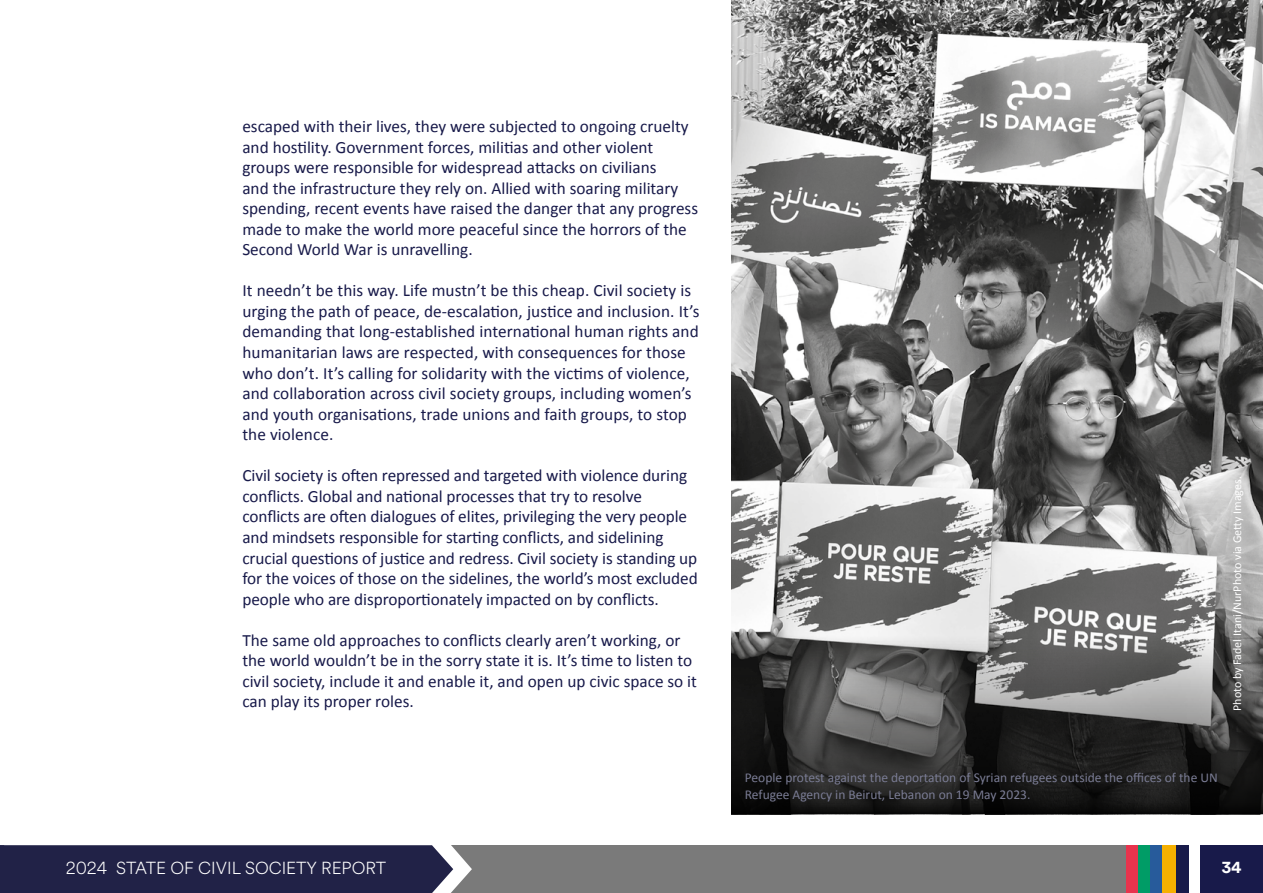
<style>
.page{position:relative;width:1263px;height:893px;background:#fff}
.page>*{position:absolute;margin:0;border:0;box-sizing:border-box;transform-origin:0 0}
.t1{font:17.25px/20.5px "Calibri";color:#181a4a}
.t2{font:300 17.25px "Circular Spotify Text";color:#fff}
.t3{font:700 17.25px "Circular Std";color:#fff}
.t4{font:13.5px/16.5px "Calibri";color:#7a7c94}
.t5{font:12px "Calibri";color:#fff}
</style>
<div class="page">
<div style="left:1168px;top:845px;width:95px;height:48px;background:#181a4a"></div>
<div style="left:866px;top:845px;width:334px;height:48px;background:#fff"></div>
<div style="left:1125px;top:845px;width:64px;height:48px;background:#181a4a"></div>
<div style="left:1124px;top:845px;width:51px;height:48px;background:#f5b000"></div>
<div style="left:1124px;top:845px;width:38px;height:48px;background:#275b9b"></div>
<div style="left:1124px;top:845px;width:25px;height:48px;background:#009c66"></div>
<div style="left:1124px;top:845px;width:14px;height:48px;background:#e8334d"></div>
<div style="left:430px;top:845px;width:695px;height:48px;background:#7a7a7a"></div>
<svg style="left:0;top:845px;width:472px;height:48px;background:#2c2d50"></svg>
<img style="left:731px;top:0;width:532px;height:815px">
<svg style="left:731px;top:635px;width:532px;height:179px;background:#464545"></svg>
<p class="t1" style="left:242px;top:116px;width:457px">escaped with their lives, they were subjected to ongoing cruelty and hostility. Government forces, militias and other violent groups were responsible for widespread attacks on civilians<br>and the infrastructure they rely on. Allied with soaring military spending, recent events have raised the danger that any progress made to make the world more peaceful since the horrors of the Second World War is unravelling.</p>
<p class="t1" style="left:242px;top:280px;width:459px">It needn’t be this way. Life mustn’t be this cheap. Civil society is urging the path of peace, de-escalation, justice and inclusion. It’s demanding that long-established international human rights and humanitarian laws are respected, with consequences for those who don’t. It’s calling for solidarity with the victims of violence, and collaboration across civil society groups, including women’s and youth organisations, trade unions and faith groups, to stop the violence.</p>
<p class="t1" style="left:242px;top:465px;width:457px">Civil society is often repressed and targeted with violence during conflicts. Global and national processes that try to resolve conflicts are often dialogues of elites, privileging the very people and mindsets responsible for starting conflicts, and sidelining crucial questions of justice and redress. Civil society is standing up for the voices of those on the sidelines, the world’s most excluded people who are disproportionately impacted on by conflicts.</p>
<p class="t1" style="left:242px;top:630px;width:456px">The same old approaches to conflicts clearly aren’t working, or the world wouldn’t be in the sorry state it is. It’s time to listen to civil society, include it and enable it, and open up civic space so it can play its proper roles.</p>
<p class="t2" style="left:66px;top:856px;width:322px">2024 STATE OF CIVIL SOCIETY REPORT</p>
<p class="t5" style="left:1229px;top:711px;width:236px;rotate:-90deg">Photo by Fadel Itani/NurPhoto via Getty Images.</p>
<p class="t4" style="left:745px;top:769px;width:474px">People protest against the deportation of Syrian refugees outside the offices of the UN<br>Refugee Agency in Beirut, Lebanon on 19 May 2023.</p>
<p class="t3" style="left:1222px;top:856px;width:21px">34</p>
</div>
